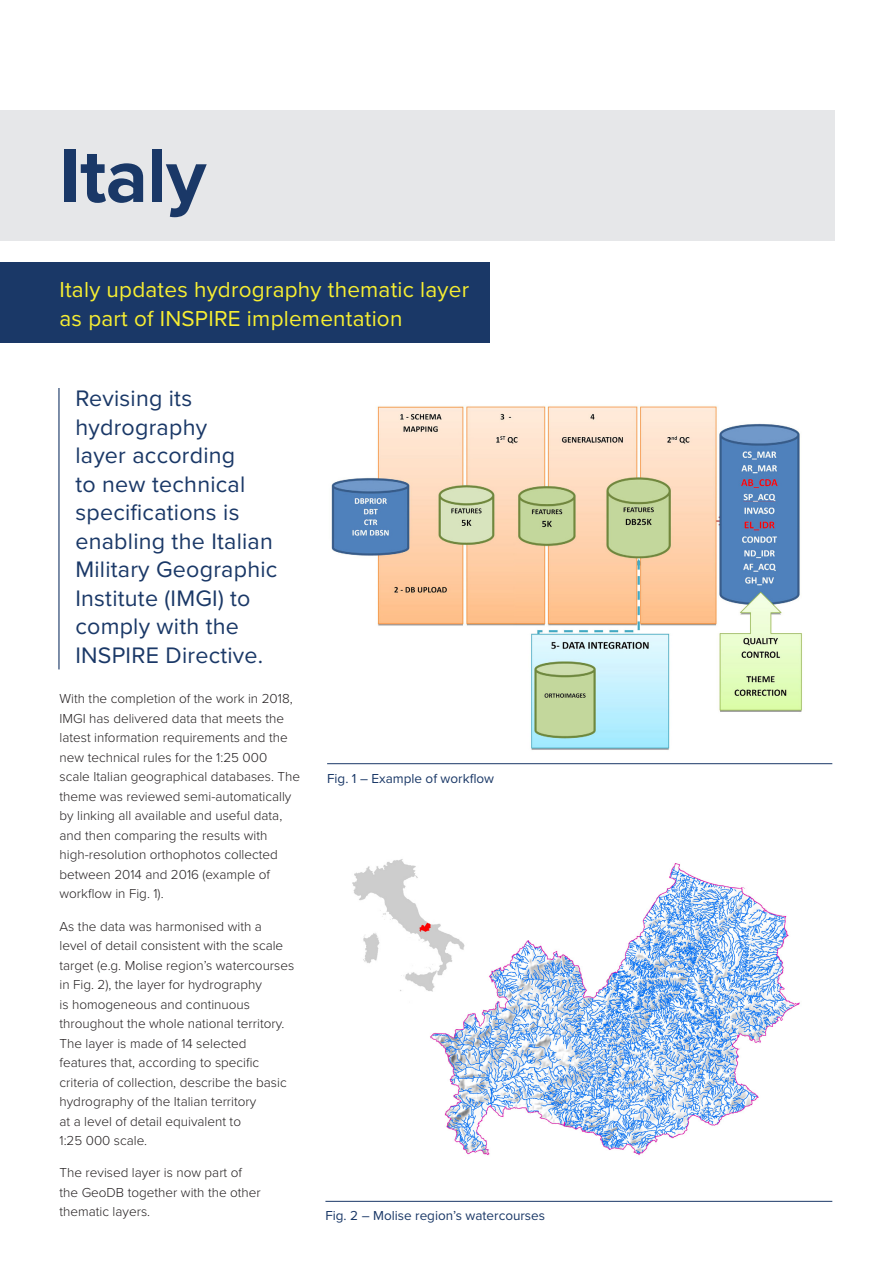
<style>
.page{position:relative;width:893px;height:1263px;background:#fff}
.page>*{position:absolute;margin:0;border:0;box-sizing:border-box;transform-origin:0 0}
.t1{font:700 78px "Proxima Nova";letter-spacing:-.01em;color:#1a3867}
.t2{font:23.25px/28.5px "Proxima Nova";letter-spacing:.01em;color:#1a3867}
.t3{font:22.5px/28.5px "Proxima Nova";letter-spacing:.01em;color:#f7ee32}
.t4{font:300 13.5px/19.5px "Proxima Nova";color:#231f20}
.t5{font:13.5px "Proxima Nova";color:#1a3867}
</style>
<div class="page">
<hr style="left:327px;top:763px;width:505px;height:1px;background:#1a3867">
<hr style="left:325px;top:1201px;width:507px;height:1px;background:#1a3867">
<img style="left:331px;top:406px;width:471px;height:344px">
<img style="left:352px;top:859px;width:448px;height:297px">
<div style="left:0;top:111px;width:834px;height:130px;background:#e6e7e9"></div>
<div style="left:0;top:262px;width:489px;height:81px;background:#1a3867"></div>
<hr style="left:58px;top:388px;width:2px;height:281px;background:#1a3867">
<h1 class="t1" style="left:60px;top:118px;width:148px">Italy</h1>
<h3 class="t3" style="left:60px;top:275px;width:411px">Italy updates hydrography thematic layer as part of INSPIRE implementation</h3>
<h2 class="t2" style="left:75px;top:383px;width:203px">Revising its hydrography<br>layer according<br>to new technical specifications is enabling the Italian<br>Military Geographic<br>Institute (IMGI) to comply with the<br>INSPIRE Directive.</h2>
<p class="t4" style="left:60px;top:688px;width:242px">With the completion of the work in 2018, IMGI has delivered data that meets the latest information requirements and the new technical rules for the 1:25 000 scale Italian geographical databases. The theme was reviewed semi-automatically by linking all available and useful data, and then comparing the results with high-resolution orthophotos collected between 2014 and 2016 (example of workflow in Fig. 1).</p>
<p class="t4" style="left:60px;top:916px;width:236px">As the data was harmonised with a<br>level of detail consistent with the scale target (e.g. Molise region’s watercourses in Fig. 2), the layer for hydrography<br>is homogeneous and continuous throughout the whole national territory.<br>The layer is made of 14 selected features that, according to specific criteria of collection, describe the basic hydrography of the Italian territory<br>at a level of detail equivalent to<br>1:25 000 scale.</p>
<p class="t4" style="left:60px;top:1162px;width:203px">The revised layer is now part of the GeoDB together with the other thematic layers.</p>
<p class="t5" style="left:327px;top:768px;width:169px">Fig. 1 – Example of workflow</p>
<p class="t5" style="left:325px;top:1206px;width:221px">Fig. 2 – Molise region’s watercourses</p>
</div>
